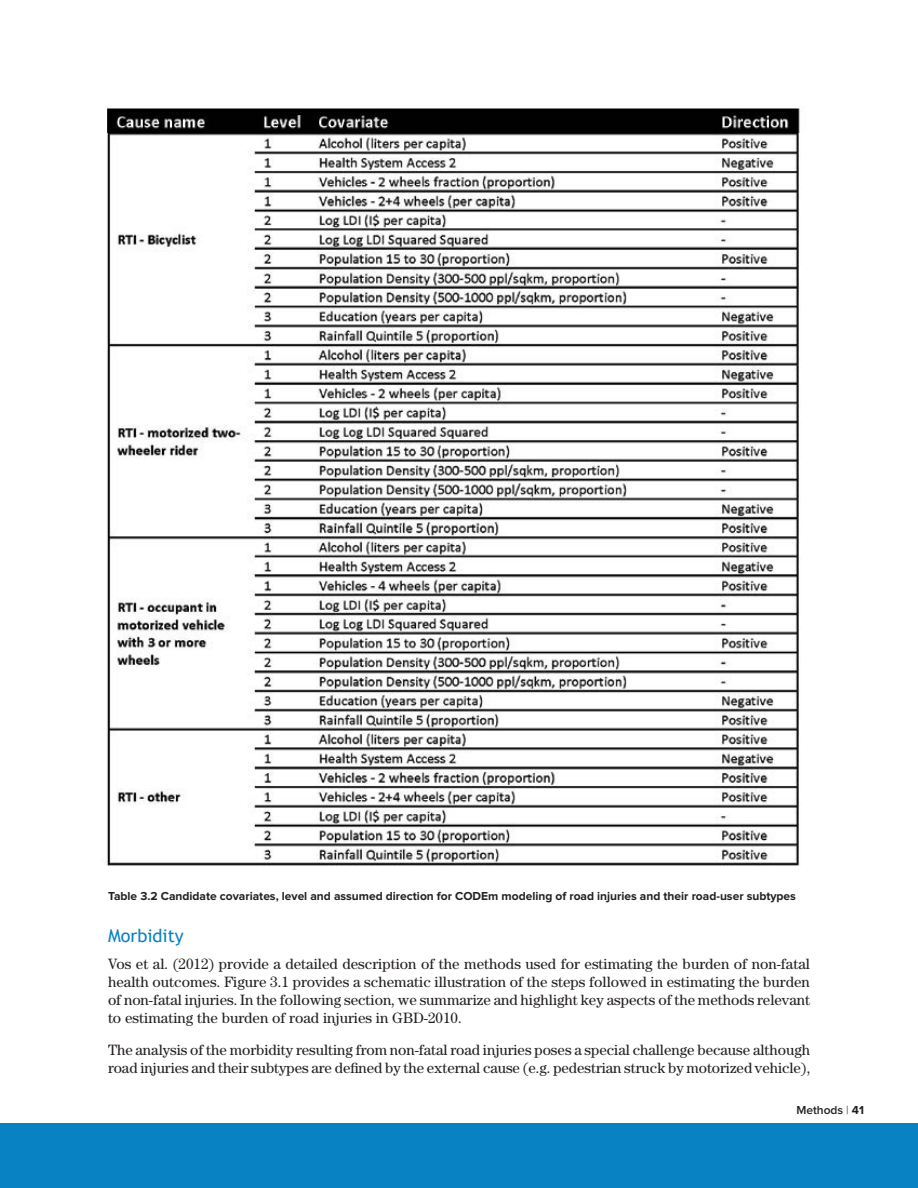
<style>
.page{position:relative;width:918px;height:1188px;background:#fff}
.page>*{position:absolute;margin:0;border:0;box-sizing:border-box;transform-origin:0 0}
.t1{font:18px "Trebuchet MS";color:#0882c3}
.t2{font:15px/18px "Century";color:#231f20;text-align:justify}
.t3{font:700 12px "Proxima Nova";color:#231f20}
.t4{font:600 12px "Proxima Nova";color:#231f20}
.s1{font-weight:300}
.s2{font-weight:700}
</style>
<div class="page">
<div style="left:0;top:1123px;width:918px;height:65px;background:#0882c3"></div>
<img style="left:108px;top:108px;width:692px;height:25px">
<img style="left:106px;top:133px;width:695px;height:733px">
<p class="t3" style="left:108px;top:890px;width:690px">Table 3.2 Candidate covariates, level and assumed direction for CODEm modeling of road injuries and their road-user subtypes</p>
<p class="t1" style="left:108px;top:925px;width:77px">Morbidity</p>
<p class="t2" style="left:108px;top:955px;width:704px">Vos et al. (2012) provide a detailed description of the methods used for estimating the burden of non-fatal health outcomes. Figure 3.1 provides a schematic illustration of the steps followed in estimating the burden of non-fatal injuries. In the following section, we summarize and highlight key aspects of the methods relevant to estimating the burden of road injuries in GBD-2010.</p>
<p class="t2" style="left:108px;top:1041px;width:704px">The analysis of the morbidity resulting from non-fatal road injuries poses a special challenge because although road injuries and their subtypes are defined by the external cause (e.g. pedestrian struck by motorized vehicle),</p>
<p class="t4" style="left:796px;top:1104px;width:69px">Methods <span class="s1">|</span> <span class="s2">41</span></p>
</div>
